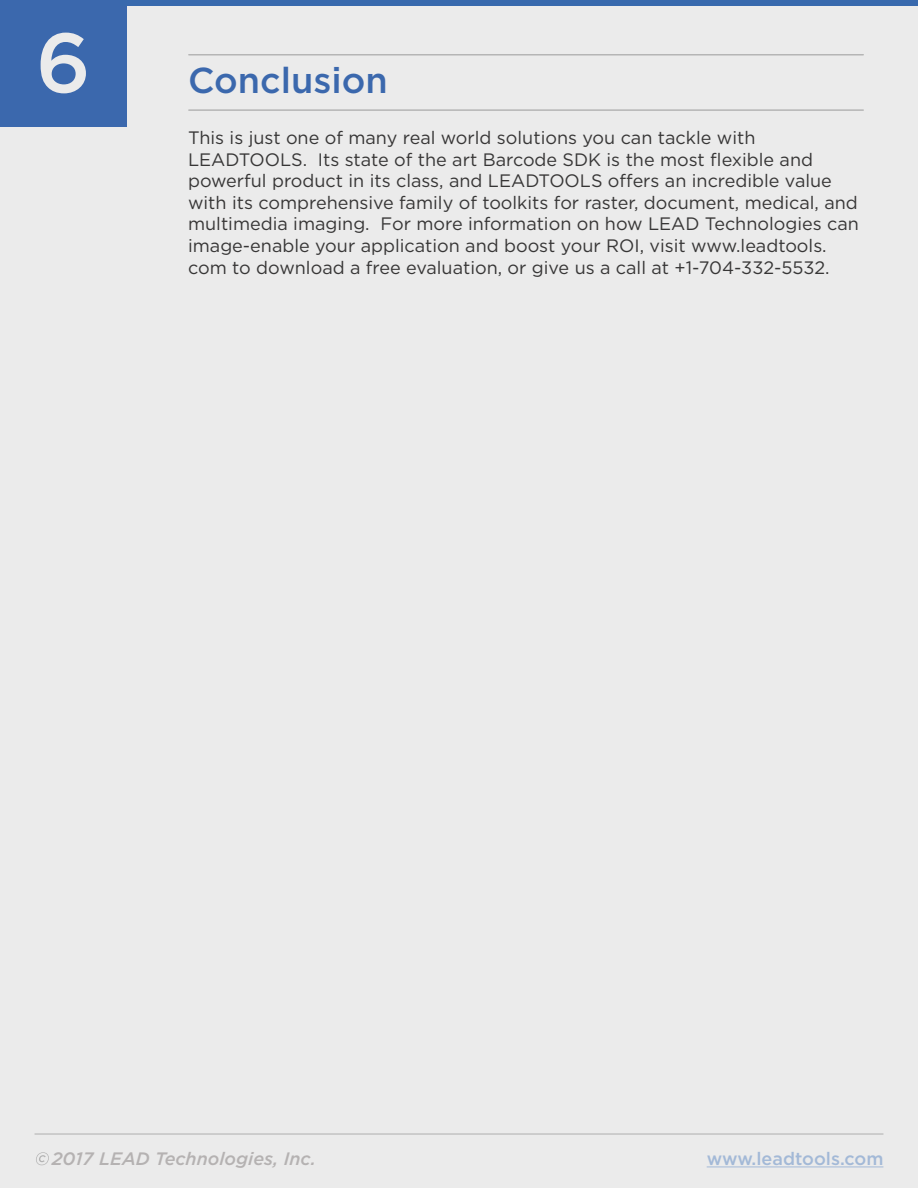
<style>
.page{position:relative;width:918px;height:1188px;background:#ebebeb}
.page>*{position:absolute;margin:0;border:0;box-sizing:border-box;transform-origin:0 0}
.t1{font:500 84px "Gotham";color:#ebebeb}
.t2{font:500 36px "Gotham";color:#3b68ad}
.t3{font:18px/21.6px "Gotham";color:#373636}
.t4{font:italic 500 18px "Gotham";color:#b5b2b2}
.t5{font:500 18px "Gotham";color:#a3b9d7}
</style>
<div class="page">
<hr style="left:189px;top:54px;width:674px;height:2px;background:#b5b5b5">
<hr style="left:189px;top:109px;width:674px;height:2px;background:#b5b5b5">
<div style="left:0;top:0;width:127px;height:127px;background:#3b68ad"></div>
<div style="left:121px;top:0;width:797px;height:5px;background:#3869ad"></div>
<hr style="left:707px;top:1166px;width:176px;height:1px;background:#a3b9d7">
<svg style="left:36px;top:1152px;width:13px;height:13px"></svg>
<hr style="left:35px;top:1133px;width:848px;height:2px;background:#b5b5b5">
<h1 class="t1" style="left:36px;top:8px;width:57px">6</h1>
<h2 class="t2" style="left:188px;top:57px;width:201px">Conclusion</h2>
<p class="t3" style="left:188px;top:126px;width:672px">This is just one of many real world solutions you can tackle with LEADTOOLS. Its state of the art Barcode SDK is the most flexible and powerful product in its class, and LEADTOOLS offers an incredible value with its comprehensive family of toolkits for raster, document, medical, and multimedia imaging. For more information on how LEAD Technologies can image-enable your application and boost your ROI, visit www.leadtools. com to download a free evaluation, or give us a call at +1-704-332-5532.</p>
<p class="t4" style="left:52px;top:1147px;width:266px">2017 LEAD Technologies, Inc.</p>
<p class="t5" style="left:707px;top:1147px;width:178px">www.leadtools.com</p>
</div>
